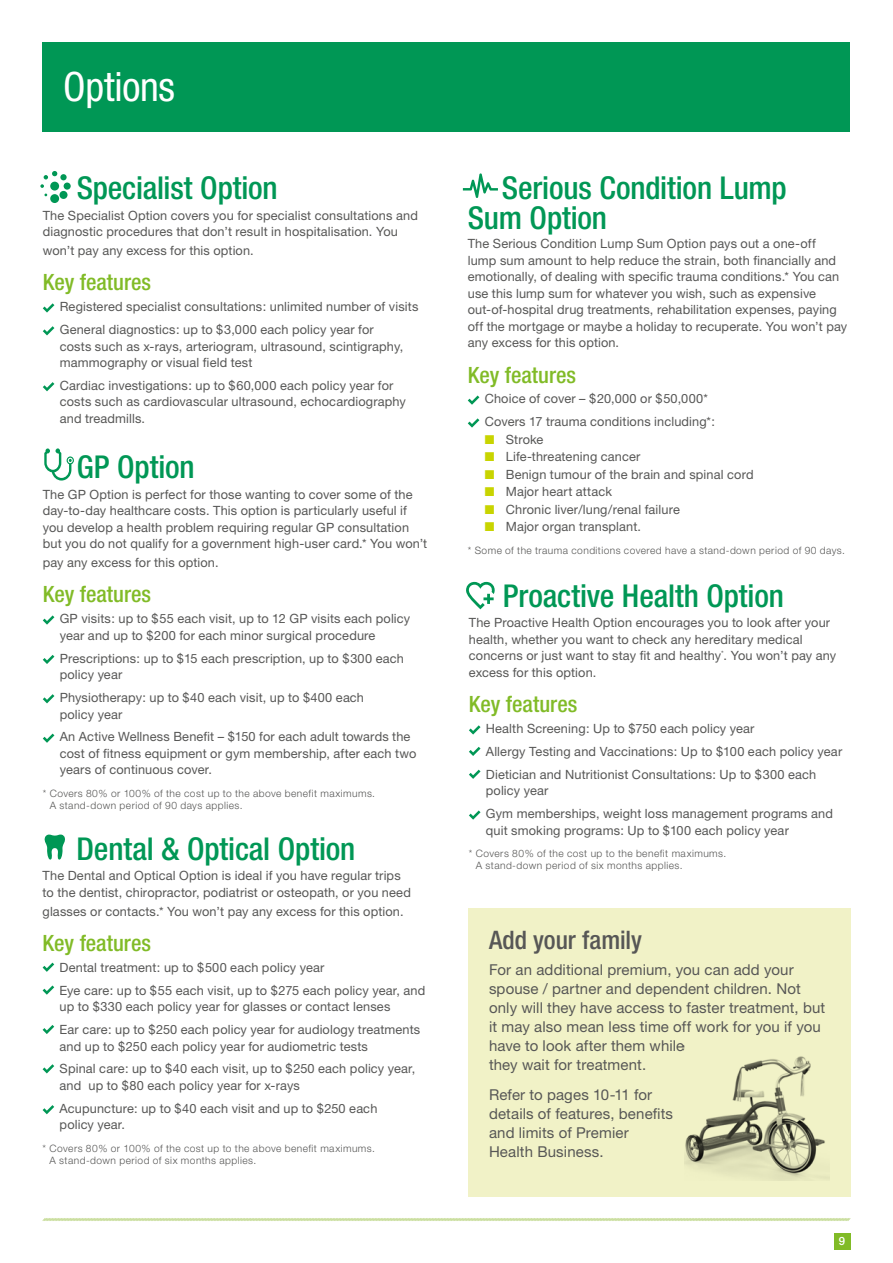
<style>
.page{position:relative;width:893px;height:1263px;background:#fff}
.page>*{position:absolute;margin:0;border:0;box-sizing:border-box;transform-origin:0 0}
.t1{font:condensed 40.5px "Helvetica Neue";letter-spacing:-.005em;color:#fff}
.t2{font:500 condensed 31.5px/30.6px "Helvetica Neue";letter-spacing:-.005em;color:#009755}
.t3{font:500 condensed 25.5px "Helvetica Neue";color:#575756}
.t4{font:500 condensed 22.5px "Helvetica Neue";color:#81bb27}
.t5{font:15px/19px "Helvetica Neue";letter-spacing:.01em;color:#575756}
.t6{font:12.75px/16.5px "Helvetica Neue";letter-spacing:.01em;color:#575756}
.t7{font:500 11.4px "Helvetica Neue";color:#fff}
.t8{font:300 10.2px/12px "Helvetica Neue";letter-spacing:.045em;color:#575756}
.s1{color:#c8d400}
</style>
<div class="page">
<div style="left:834px;top:1233px;width:16px;height:16px;background:#81bb27"></div>
<svg style="left:42px;top:1218px;width:809px;height:3px;background:#d2e3ae"></svg>
<div style="left:43px;top:43px;width:807px;height:89px;background:#009755"></div>
<div style="left:468px;top:908px;width:382px;height:289px;background:#f1f2c7"></div>
<img style="left:684px;top:1056px;width:145px;height:124px">
<svg style="left:43px;top:615px;width:11px;height:10px"></svg>
<svg style="left:43px;top:655px;width:11px;height:9px"></svg>
<svg style="left:43px;top:694px;width:11px;height:9px"></svg>
<svg style="left:43px;top:733px;width:11px;height:10px"></svg>
<svg style="left:44px;top:448px;width:30px;height:32px"></svg>
<svg style="left:43px;top:963px;width:11px;height:9px"></svg>
<svg style="left:43px;top:985px;width:11px;height:10px"></svg>
<svg style="left:43px;top:1025px;width:11px;height:9px"></svg>
<svg style="left:43px;top:1064px;width:11px;height:9px"></svg>
<svg style="left:43px;top:1105px;width:11px;height:9px"></svg>
<svg style="left:44px;top:834px;width:21px;height:25px"></svg>
<svg style="left:469px;top:725px;width:11px;height:9px"></svg>
<svg style="left:469px;top:747px;width:11px;height:9px"></svg>
<svg style="left:469px;top:770px;width:11px;height:9px"></svg>
<svg style="left:469px;top:810px;width:11px;height:10px"></svg>
<svg style="left:466px;top:582px;width:29px;height:27px"></svg>
<svg style="left:43px;top:303px;width:11px;height:10px"></svg>
<svg style="left:43px;top:326px;width:11px;height:9px"></svg>
<svg style="left:43px;top:382px;width:11px;height:9px"></svg>
<svg style="left:50px;top:182px;width:9px;height:9px"></svg>
<div style="left:50px;top:194px;width:9px;height:9px;background:#009755;border-radius:50%"></div>
<div style="left:59px;top:191px;width:9px;height:8px;background:#009755;border-radius:50%"></div>
<div style="left:64px;top:183px;width:7px;height:7px;background:#009755;border-radius:50%"></div>
<div style="left:60px;top:174px;width:7px;height:6px;background:#009755;border-radius:50%"></div>
<svg style="left:40px;top:171px;width:17px;height:17px"></svg>
<svg style="left:468px;top:395px;width:11px;height:10px"></svg>
<svg style="left:468px;top:418px;width:11px;height:10px"></svg>
<svg style="left:463px;top:173px;width:35px;height:25px"></svg>
<h1 class="t1" style="left:63px;top:63px;width:113px">Options</h1>
<h2 class="t2" style="left:77px;top:172px;width:202px">Specialist Option</h2>
<p class="t6" style="left:43px;top:207px;width:377px">The Specialist Option covers you for specialist consultations and diagnostic procedures that don’t result in hospitalisation. You</p>
<p class="t6" style="left:43px;top:242px;width:213px">won’t pay any excess for this option.</p>
<h3 class="t4" style="left:43px;top:269px;width:110px">Key features</h3>
<p class="t6" style="left:60px;top:295px;width:360px;line-height:23px">Registered specialist consultations: unlimited number of visits<br>General diagnostics: up to $3,000 each policy year for</p>
<p class="t6" style="left:60px;top:338px;width:345px">costs such as x-rays, arteriogram, ultrasound, scintigraphy, mammography or visual field test</p>
<p class="t6" style="left:60px;top:377px;width:348px">Cardiac investigations: up to $60,000 each policy year for costs such as cardiovascular ultrasound, echocardiography and treadmills.</p>
<h2 class="t2" style="left:77px;top:451px;width:119px">GP Option</h2>
<p class="t6" style="left:43px;top:486px;width:386px">The GP Option is perfect for those wanting to cover some of the day-to-day healthcare costs. This option is particularly useful if you develop a health problem requiring regular GP consultation but you do not qualify for a government high-user card.* You won’t</p>
<p class="t6" style="left:43px;top:554px;width:177px">pay any excess for this option.</p>
<h3 class="t4" style="left:43px;top:581px;width:110px">Key features</h3>
<p class="t6" style="left:60px;top:610px;width:352px">GP visits: up to $55 each visit, up to 12 GP visits each policy year and up to $200 for each minor surgical procedure</p>
<p class="t6" style="left:60px;top:650px;width:346px">Prescriptions: up to $15 each prescription, up to $300 each policy year</p>
<p class="t6" style="left:60px;top:689px;width:306px">Physiotherapy: up to $40 each visit, up to $400 each policy year</p>
<p class="t6" style="left:60px;top:728px;width:358px">An Active Wellness Benefit – $150 for each adult towards the cost of fitness equipment or gym membership, after each two years of continuous cover.</p>
<p class="t8" style="left:50px;top:787px;width:327px;text-indent:-7px">* Covers 80% or 100% of the cost up to the above benefit maximums.<br>A stand-down period of 90 days applies.</p>
<h2 class="t2" style="left:77px;top:833px;width:280px">Dental &amp; Optical Option</h2>
<p class="t6" style="left:43px;top:867px;width:370px">The Dental and Optical Option is ideal if you have regular trips to the dentist, chiropractor, podiatrist or osteopath, or you need</p>
<p class="t6" style="left:43px;top:902px;width:362px">glasses or contacts.* You won’t pay any excess for this option.</p>
<h3 class="t4" style="left:43px;top:930px;width:110px">Key features</h3>
<p class="t6" style="left:60px;top:956px;width:367px;line-height:23px">Dental treatment: up to $500 each policy year<br>Eye care: up to $55 each visit, up to $275 each policy year, and</p>
<p class="t6" style="left:60px;top:995px;width:362px;line-height:23px">up to $330 each policy year for glasses or contact lenses<br>Ear care: up to $250 each policy year for audiology treatments</p>
<p class="t6" style="left:60px;top:1034px;width:357px;line-height:23px">and up to $250 each policy year for audiometric tests<br>Spinal care: up to $40 each visit, up to $250 each policy year,</p>
<p class="t6" style="left:60px;top:1074px;width:319px;line-height:23px">and up to $80 each policy year for x-rays<br>Acupuncture: up to $40 each visit and up to $250 each</p>
<p class="t6" style="left:60px;top:1116px;width:67px">policy year.</p>
<p class="t8" style="left:50px;top:1142px;width:327px;text-indent:-7px">* Covers 80% or 100% of the cost up to the above benefit maximums.<br>A stand-down period of six months applies.</p>
<h2 class="t2" style="left:468px;top:172px;width:320px;text-indent:34px">Serious Condition Lump<br>Sum Option</h2>
<p class="t6" style="left:468px;top:235px;width:381px">The Serious Condition Lump Sum Option pays out a one-off lump sum amount to help reduce the strain, both financially and emotionally, of dealing with specific trauma conditions.* You can use this lump sum for whatever you wish, such as expensive out-of-hospital drug treatments, rehabilitation expenses, paying off the mortgage or maybe a holiday to recuperate. You won’t pay any excess for this option.</p>
<h3 class="t4" style="left:468px;top:361px;width:110px">Key features</h3>
<p class="t6" style="left:485px;top:387px;width:232px;line-height:23px">Choice of cover – $20,000 or $50,000*<br>Covers 17 trauma conditions including*:</p>
<p class="t6" style="left:485px;top:431px;width:60px"><span class="s1">■</span> Stroke</p>
<p class="t6" style="left:485px;top:448px;width:157px"><span class="s1">■</span> Life-threatening cancer</p>
<p class="t6" style="left:485px;top:466px;width:270px"><span class="s1">■</span> Benign tumour of the brain and spinal cord</p>
<p class="t6" style="left:485px;top:483px;width:129px"><span class="s1">■</span> Major heart attack</p>
<p class="t6" style="left:485px;top:501px;width:197px"><span class="s1">■</span> Chronic liver/lung/renal failure</p>
<p class="t6" style="left:485px;top:518px;width:158px"><span class="s1">■</span> Major organ transplant.</p>
<p class="t8" style="left:468px;top:544px;width:379px">* Some of the trauma conditions covered have a stand-down period of 90 days.</p>
<h2 class="t2" style="left:503px;top:580px;width:283px">Proactive Health Option</h2>
<p class="t6" style="left:469px;top:614px;width:369px">The Proactive Health Option encourages you to look after your health, whether you want to check any hereditary medical concerns or just want to stay fit and healthy<sup>*</sup>. You won’t pay any excess for this option.</p>
<h3 class="t4" style="left:469px;top:691px;width:110px">Key features</h3>
<p class="t6" style="left:486px;top:717px;width:358px;line-height:23px">Health Screening: Up to $750 each policy year<br>Allergy Testing and Vaccinations: Up to $100 each policy year<br>Dietician and Nutritionist Consultations: Up to $300 each</p>
<p class="t6" style="left:486px;top:779px;width:348px;line-height:23px">policy year<br>Gym memberships, weight loss management programs and</p>
<p class="t6" style="left:486px;top:822px;width:305px">quit smoking programs: Up to $100 each policy year</p>
<p class="t8" style="left:476px;top:847px;width:252px;text-indent:-7px">* Covers 80% of the cost up to the benefit maximums.<br>A stand-down period of six months applies.</p>
<h3 class="t3" style="left:489px;top:925px;width:154px">Add your family</h3>
<p class="t5" style="left:489px;top:960px;width:338px">For an additional premium, you can add your spouse / partner and dependent children. Not only will they have access to faster treatment, but it may also mean less time off work for you if you have to look after them while<br>they wait for treatment.</p>
<p class="t5" style="left:489px;top:1084px;width:186px">Refer to pages 10-11 for details of features, benefits and limits of Premier<br>Health Business.</p>
<p class="t7" style="left:839px;top:1234px;width:8px">9</p>
</div>
